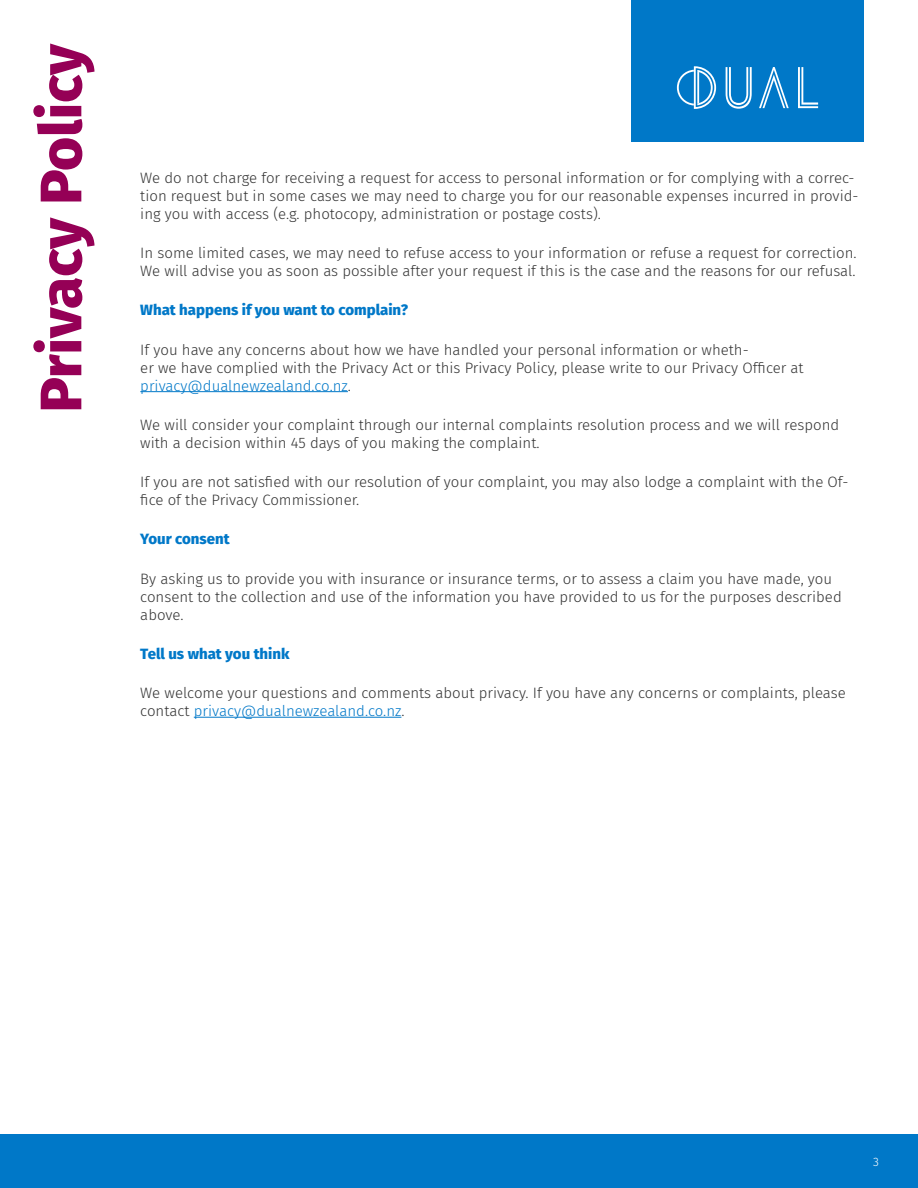
<style>
.page{position:relative;width:918px;height:1188px;background:#fff}
.page>*{position:absolute;margin:0;border:0;box-sizing:border-box;transform-origin:0 0}
.t1{font:800 58.5px "Fira Sans";color:#950056}
.Heading{font:300 15px/18px "Fira Sans";color:#333}
.Heading-2{font:800 15px "Fira Sans";color:#0078c8}
.t2{font:300 12px "Fira Sans";color:#fff}
.s1{color:#0078c8}
</style>
<div class="page">
<div style="left:1px;top:1135px;width:917px;height:53px;background:#0078c8"></div>
<hr style="left:140px;top:391px;width:208px;height:1px;background:#0078c8">
<hr style="left:194px;top:717px;width:207px;height:1px;background:#0078c8">
<div style="left:631px;top:0;width:233px;height:142px;background:#0078c8"></div>
<svg style="left:798px;top:67px;width:20px;height:41px"></svg>
<svg style="left:726px;top:67px;width:26px;height:42px"></svg>
<svg style="left:759px;top:67px;width:30px;height:41px"></svg>
<svg style="left:677px;top:66px;width:39px;height:43px"></svg>
<p class="t1" style="left:10px;top:412px;width:371px;rotate:-90deg">Privacy Policy</p>
<p class="Heading" style="left:140px;top:168px;width:720px">We do not charge for receiving a request for access to personal information or for complying with a correc&shy;tion request but in some cases we may need to charge you for our reasonable expenses incurred in provid&shy;ing you with access (e.g. photocopy, administration or postage costs).</p>
<p class="Heading" style="left:140px;top:244px;width:718px">In some limited cases, we may need to refuse access to your information or refuse a request for correction.<br>We will advise you as soon as possible after your request if this is the case and the reasons for our refusal.</p>
<p class="Heading-2" style="left:140px;top:297px;width:269px">What happens if you want to complain?</p>
<p class="Heading" style="left:140px;top:340px;width:665px">If you have any concerns about how we have handled your personal information or wheth-<br>er we have complied with the Privacy Act or this Privacy Policy, please write to our Privacy Officer at <span class="s1">privacy@dualnewzealand.co.nz</span>.</p>
<p class="Heading" style="left:140px;top:415px;width:700px">We will consider your complaint through our internal complaints resolution process and we will respond with a decision within 45 days of you making the complaint.</p>
<p class="Heading" style="left:140px;top:473px;width:710px">If you are not satisfied with our resolution of your complaint, you may also lodge a complaint with the Of&shy;fice of the Privacy Commissioner.</p>
<p class="Heading-2" style="left:140px;top:526px;width:91px">Your consent</p>
<p class="Heading" style="left:140px;top:569px;width:703px">By asking us to provide you with insurance or insurance terms, or to assess a claim you have made, you consent to the collection and use of the information you have provided to us for the purposes described above.</p>
<p class="Heading-2" style="left:140px;top:641px;width:151px">Tell us what you think</p>
<p class="Heading" style="left:140px;top:684px;width:707px">We welcome your questions and comments about privacy. If you have any concerns or complaints, please contact <span class="s1">privacy@dualnewzealand.co.nz</span>.</p>
<p class="t2" style="left:873px;top:1153px;width:7px">3</p>
</div>
